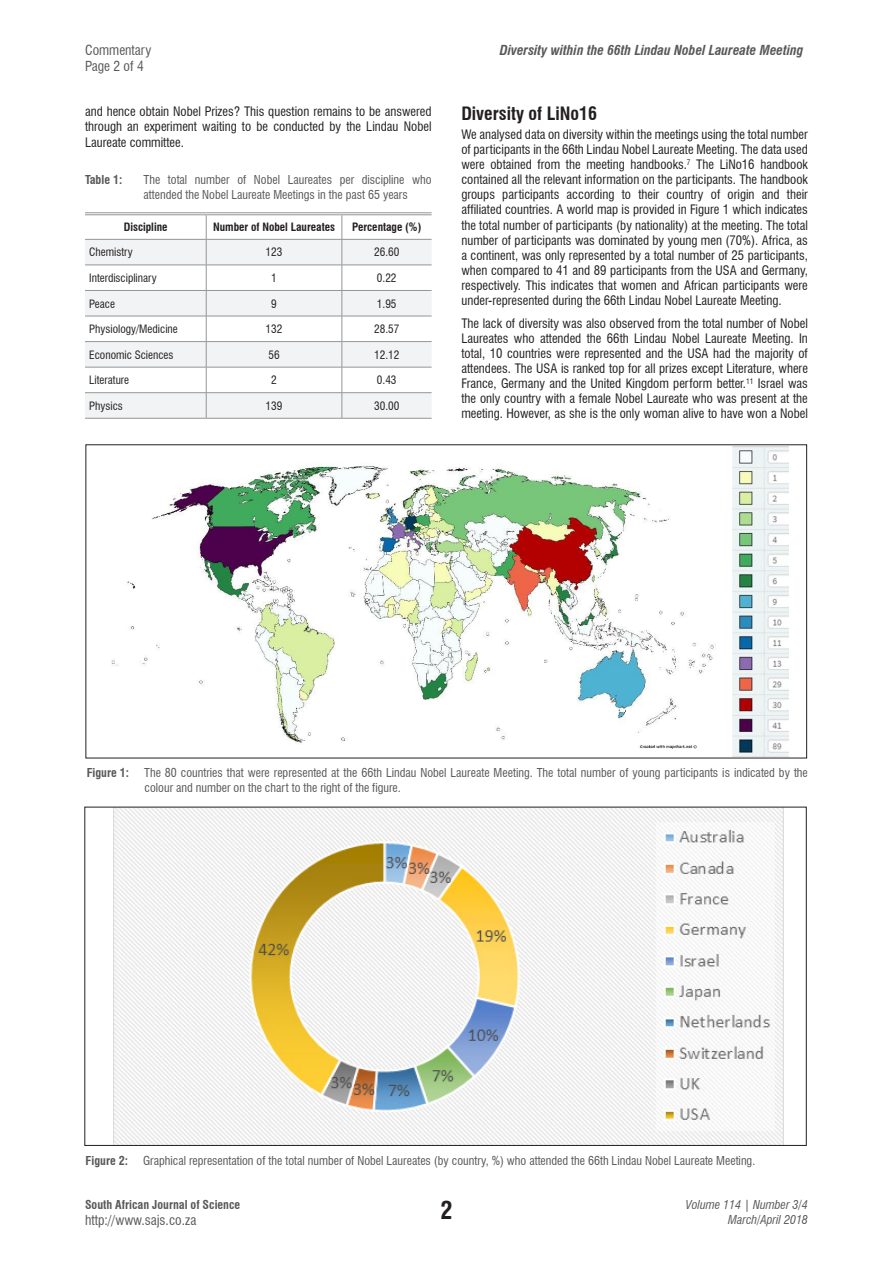
<style>
.page{position:relative;width:893px;height:1263px;background:#fff}
.page>*{position:absolute;margin:0;border:0;box-sizing:border-box;transform-origin:0 0}
.t1{font:700 condensed 24px "Swiss 721 BT";color:#231f20}
.Heading_1{font:700 condensed 18px "Swiss 721 BT";color:#231f20}
.HEADER_top{font:italic 700 condensed 13.5px "Swiss 721 BT";color:#57585a}
.HEADER_top-2{font:condensed 13.5px "Swiss 721 BT";color:#57585a}
.BODY{font:condensed 12.75px/15px "Swiss 721 BT";color:#231f20;text-align:justify}
.FIG_caption{font:condensed 12px/15px "Swiss 721 BT";color:#57585a}
.TABLE_caption{font:condensed 12px/15.5px "Swiss 721 BT";color:#57585a}
.FIG_caption-2{font:700 condensed 12px "Swiss 721 BT";color:#57585a}
.t2{font:italic condensed 12px/14.4px "Swiss 721 BT";color:#57585a;text-align:right}
.TABLE_caption-2{font:700 condensed 12px "Swiss 721 BT";color:#57585a}
.TABLE_text{font:condensed 11.25px "Swiss 721 BT";color:#231f20}
.TABLE_headings{font:700 condensed 11.25px "Swiss 721 BT";color:#231f20}
</style>
<div class="page">
<svg style="left:85px;top:215px;width:347px;height:203px"></svg>
<hr style="left:85px;top:212px;width:121px;height:1px;background:#939598">
<hr style="left:85px;top:214px;width:121px;height:1px;background:#939598">
<hr style="left:206px;top:212px;width:136px;height:1px;background:#939598">
<hr style="left:206px;top:214px;width:136px;height:1px;background:#939598">
<hr style="left:342px;top:212px;width:90px;height:1px;background:#939598">
<hr style="left:342px;top:214px;width:90px;height:1px;background:#939598">
<hr style="left:85px;top:239px;width:121px;height:1px;background:#939598">
<hr style="left:206px;top:239px;width:136px;height:1px;background:#939598">
<hr style="left:342px;top:239px;width:90px;height:1px;background:#939598">
<hr style="left:85px;top:418px;width:121px;height:1px;background:#939598">
<hr style="left:206px;top:418px;width:136px;height:1px;background:#939598">
<hr style="left:342px;top:418px;width:90px;height:1px;background:#939598">
<img style="left:111px;top:447px;width:677px;height:309px">
<img style="left:113px;top:809px;width:671px;height:334px">
<p class="HEADER_top-2" style="left:85px;top:42px;width:68px">Commentary</p>
<p class="HEADER_top" style="left:500px;top:42px;width:305px">Diversity within the 66th Lindau Nobel Laureate Meeting</p>
<p class="HEADER_top-2" style="left:85px;top:58px;width:60px">Page 2 of 4</p>
<p class="BODY" style="left:85px;top:104px;width:348px;line-height:15.5px">and hence obtain Nobel Prizes? This question remains to be answered through an experiment waiting to be conducted by the Lindau Nobel Laureate committee.</p>
<p class="TABLE_caption-2" style="left:85px;top:172px;width:39px">Table 1:</p>
<p class="TABLE_caption" style="left:144px;top:172px;width:290px">The total number of Nobel Laureates per discipline who attended the Nobel Laureate Meetings in the past 65 years</p>
<p class="TABLE_headings" style="left:124px;top:220px;width:45px">Discipline</p>
<p class="TABLE_headings" style="left:213px;top:220px;width:123px">Number of Nobel Laureates</p>
<p class="TABLE_headings" style="left:352px;top:220px;width:71px">Percentage (%)</p>
<p class="TABLE_text" style="left:89px;top:246px;width:45px">Chemistry</p>
<p class="TABLE_text" style="left:266px;top:246px;width:18px">123</p>
<p class="TABLE_text" style="left:374px;top:246px;width:27px">26.60</p>
<p class="TABLE_text" style="left:89px;top:271px;width:69px">Interdisciplinary</p>
<p class="TABLE_text" style="left:271px;top:271px;width:7px">1</p>
<p class="TABLE_text" style="left:377px;top:271px;width:21px">0.22</p>
<p class="TABLE_text" style="left:89px;top:297px;width:27px">Peace</p>
<p class="TABLE_text" style="left:271px;top:297px;width:7px">9</p>
<p class="TABLE_text" style="left:377px;top:297px;width:21px">1.95</p>
<p class="TABLE_text" style="left:89px;top:322px;width:90px">Physiology/Medicine</p>
<p class="TABLE_text" style="left:266px;top:322px;width:18px">132</p>
<p class="TABLE_text" style="left:374px;top:322px;width:27px">28.57</p>
<p class="TABLE_text" style="left:89px;top:348px;width:86px">Economic Sciences</p>
<p class="TABLE_text" style="left:268px;top:348px;width:13px">56</p>
<p class="TABLE_text" style="left:374px;top:348px;width:27px">12.12</p>
<p class="TABLE_text" style="left:89px;top:373px;width:41px">Literature</p>
<p class="TABLE_text" style="left:271px;top:373px;width:7px">2</p>
<p class="TABLE_text" style="left:377px;top:373px;width:21px">0.43</p>
<p class="TABLE_text" style="left:89px;top:399px;width:35px">Physics</p>
<p class="TABLE_text" style="left:266px;top:399px;width:18px">139</p>
<p class="TABLE_text" style="left:374px;top:399px;width:27px">30.00</p>
<p class="Heading_1" style="left:461px;top:103px;width:137px">Diversity of LiNo16</p>
<p class="BODY" style="left:461px;top:127px;width:348px">We analysed data on diversity within the meetings using the total number of participants in the 66th Lindau Nobel Laureate Meeting. The data used were obtained from the meeting handbooks.<sup>7</sup> The LiNo16 handbook contained all the relevant information on the participants. The handbook groups participants according to their country of origin and their affiliated countries. A world map is provided in Figure 1 which indicates the total number of participants (by nationality) at the meeting. The total number of participants was dominated by young men (70%). Africa, as a continent, was only represented by a total number of 25 participants, when compared to 41 and 89 participants from the USA and Germany, respectively. This indicates that women and African participants were under-represented during the 66th Lindau Nobel Laureate Meeting.</p>
<p class="BODY" style="left:461px;top:316px;width:348px">The lack of diversity was also observed from the total number of Nobel Laureates who attended the 66th Lindau Nobel Laureate Meeting. In total, 10 countries were represented and the USA had the majority of attendees. The USA is ranked top for all prizes except Literature, where France, Germany and the United Kingdom perform better.<sup>11</sup> Israel was the only country with a female Nobel Laureate who was present at the meeting. However, as she is the only woman alive to have won a Nobel</p>
<p class="FIG_caption-2" style="left:87px;top:766px;width:44px">Figure 1:</p>
<p class="FIG_caption" style="left:144px;top:766px;width:665px">The 80 countries that were represented at the 66th Lindau Nobel Laureate Meeting. The total number of young participants is indicated by the colour and number on the chart to the right of the figure.</p>
<p class="FIG_caption-2" style="left:86px;top:1153px;width:44px">Figure 2:</p>
<p class="FIG_caption" style="left:143px;top:1153px;width:614px">Graphical representation of the total number of Nobel Laureates (by country, %) who attended the 66th Lindau Nobel Laureate Meeting.</p>
<p class="FIG_caption-2" style="left:85px;top:1197px;width:157px">South African Journal of Science</p>
<p class="HEADER_top-2" style="left:85px;top:1212px;width:113px">http://www.sajs.co.za</p>
<p class="t1" style="left:440px;top:1195px;width:13px">2</p>
<p class="t2" style="left:686px;top:1198px;width:124px">Volume 114 | Number 3/4<br>March/April 2018</p>
</div>
